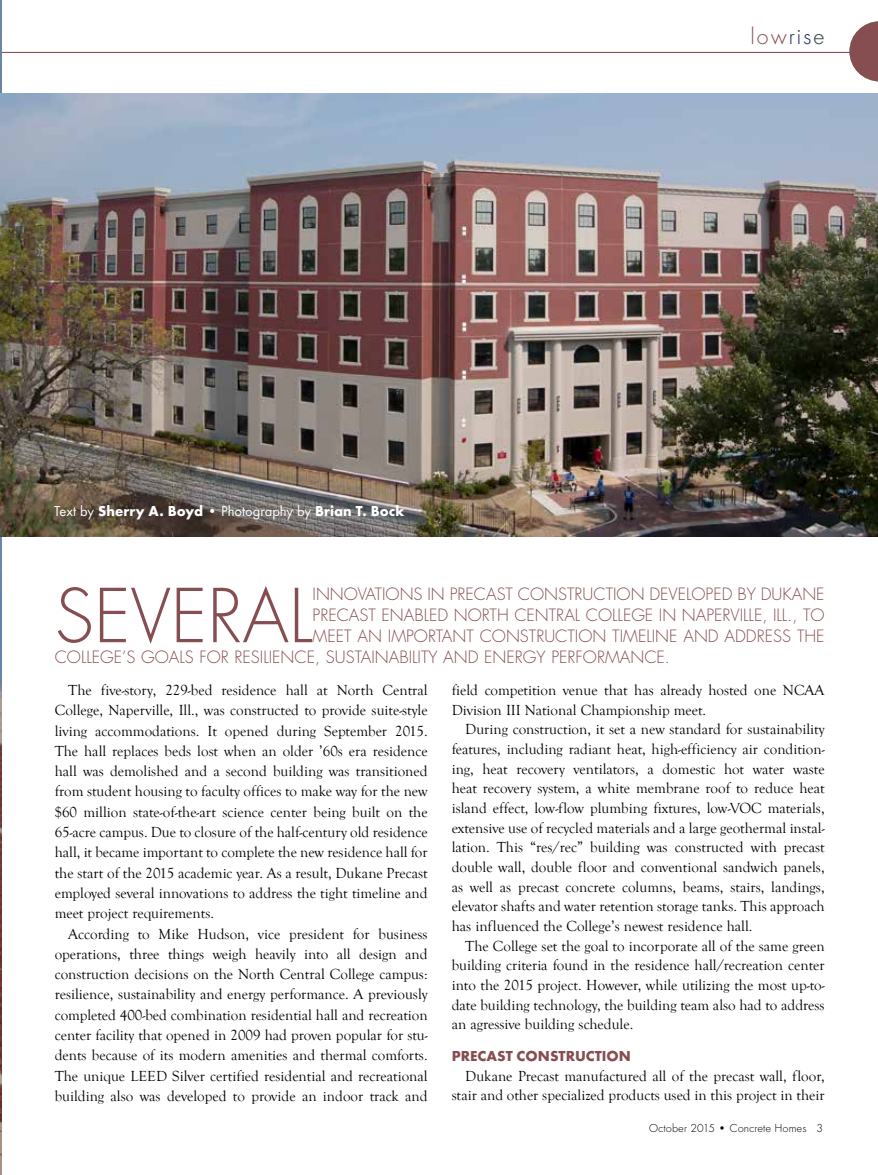
<style>
.page{position:relative;width:878px;height:1175px;background:#fff}
.page>*{position:absolute;margin:0;border:0;box-sizing:border-box;transform-origin:0 0}
.t1{font:300 72.15px "Futura";color:#864e51}
.t2{font:300 24px "Futura T";letter-spacing:.075em;color:#864e51}
.t3{font:300 16.5px "Futura";color:#864e51}
.t4{font:15px/20.2px "Goudy Old Style T";color:#000;text-align:justify}
.t5{font:700 15px "Futura T";color:#fff}
.t6{font:700 15px "Futura T";color:#864e51}
.t7{font:300 12px "Futura T";color:#000}
.s1{font-weight:400}
.s2{color:#1d2957}
.s3{color:#2c4538}
</style>
<div class="page">
<hr style="left:0;top:52px;width:878px;height:1px;background:#864e51">
<svg style="left:849px;top:21px;width:29px;height:60px"></svg>
<img style="left:0;top:0;width:2px;height:1174px">
<img style="left:0;top:94px;width:878px;height:442px">
<p class="t5" style="left:54px;top:502px;width:352px"><span class="s1">Text by</span> Sherry A. Boyd • <span class="s1">Photography by</span> Brian T. Bock</p>
<h2 class="t2" style="left:750px;top:22px;width:76px">low<span class="s2">ris</span><span class="s3">e</span></h2>
<h1 class="t1" style="left:55px;top:569px;width:259px">SEVERAL</h1>
<p class="t3" style="left:312px;top:583px;width:513px">INNOVATIONS IN PRECAST CONSTRUCTION DEVELOPED BY DUKANE</p>
<p class="t3" style="left:312px;top:604px;width:513px">PRECAST ENABLED NORTH CENTRAL COLLEGE IN NAPERVILLE, ILL., TO</p>
<p class="t3" style="left:312px;top:625px;width:513px">MEET AN IMPORTANT CONSTRUCTION TIMELINE AND ADDRESS THE</p>
<p class="t3" style="left:55px;top:647px;width:616px">COLLEGE’S GOALS FOR RESILIENCE, SUSTAINABILITY AND ENERGY PERFORMANCE.</p>
<p class="t4" style="left:55px;top:680px;width:374px;text-indent:14px">The five-story, 229-bed residence hall at North Central College, Naperville, Ill., was constructed to provide suite-style living accommodations. It opened during September 2015.<br>The hall replaces beds lost when an older ’60s era residence hall was demolished and a second building was transitioned from student housing to faculty offices to make way for the new $60 million state-of-the-art science center being built on the 65-acre campus. Due to closure of the half-century old residence hall, it became important to complete the new residence hall for the start of the 2015 academic year. As a result, Dukane Precast employed several innovations to address the tight timeline and meet project requirements.</p>
<p class="t4" style="left:55px;top:923px;width:374px;text-indent:14px">According to Mike Hudson, vice president for business operations, three things weigh heavily into all design and construction decisions on the North Central College campus: resilience, sustainability and energy performance. A previously completed 400-bed combination residential hall and recreation center facility that opened in 2009 had proven popular for stu&shy;dents because of its modern amenities and thermal comforts.<br>The unique LEED Silver certified residential and recreational building also was developed to provide an indoor track and</p>
<p class="t4" style="left:451px;top:680px;width:374px;line-height:19.6px">field competition venue that has already hosted one NCAA<br>Division III National Championship meet.</p>
<p class="t4" style="left:451px;top:720px;width:374px;line-height:19.6px;text-indent:14px">During construction, it set a new standard for sustainability features, including radiant heat, high-efficiency air condition&shy;ing, heat recovery ventilators, a domestic hot water waste heat recovery system, a white membrane roof to reduce heat island effect, low-flow plumbing fixtures, low-VOC materials, extensive use of recycled materials and a large geothermal instal&shy;lation. This “res/rec” building was constructed with precast double wall, double floor and conventional sandwich panels, as well as precast concrete columns, beams, stairs, landings, elevator shafts and water retention storage tanks. This approach has influenced the College’s newest residence hall.</p>
<p class="t4" style="left:451px;top:936px;width:374px;line-height:19.6px;text-indent:14px">The College set the goal to incorporate all of the same green building criteria found in the residence hall/recreation center into the 2015 project. However, while utilizing the most up-to&shy;date building technology, the building team also had to address an agressive building schedule.</p>
<p class="t6" style="left:451px;top:1047px;width:181px">PRECAST CONSTRUCTION</p>
<p class="t4" style="left:451px;top:1066px;width:374px;line-height:19.6px;text-align:right">Dukane Precast manufactured all of the precast wall, floor, stair and other specialized products used in this project in their</p>
<p class="t7" style="left:648px;top:1121px;width:176px">October 2015 • Concrete Homes 3</p>
</div>
